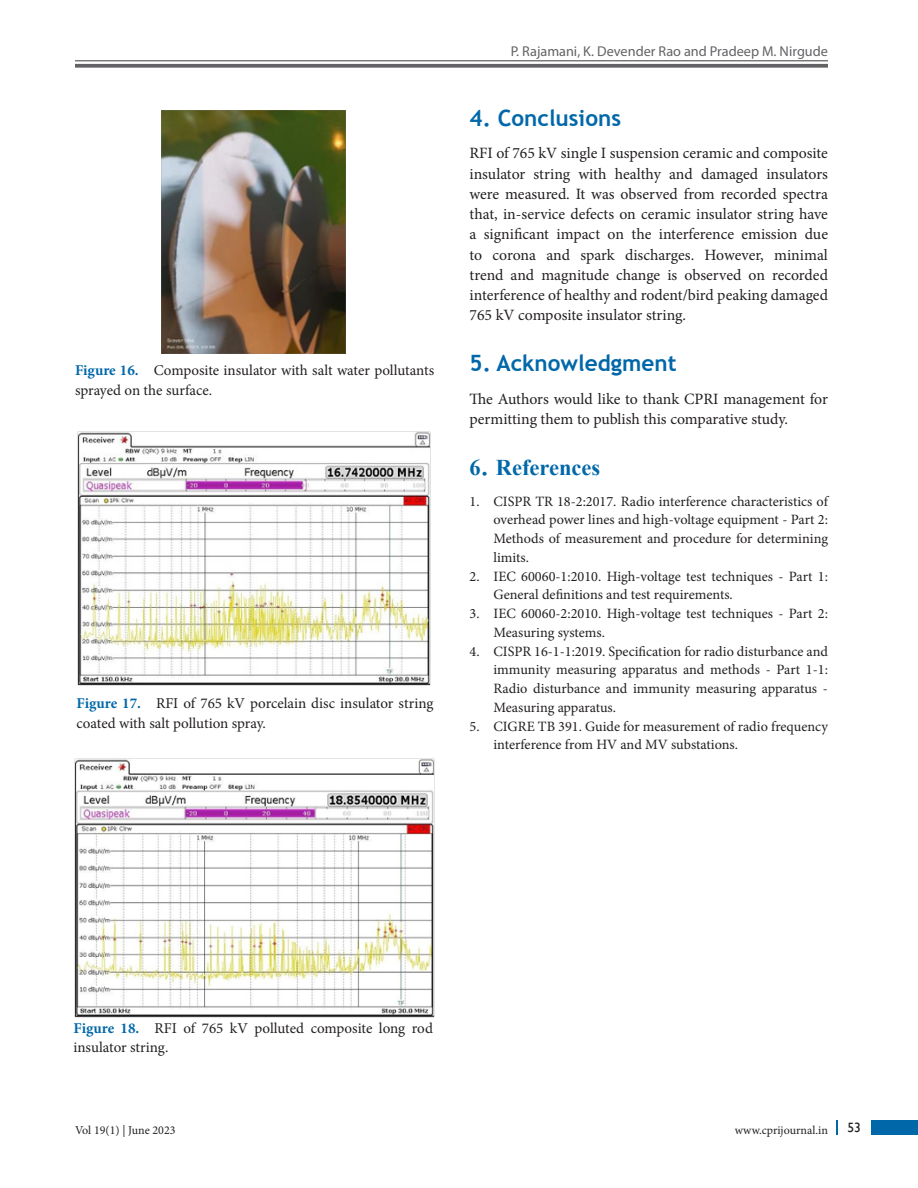
<style>
.page{position:relative;width:918px;height:1188px;background:#fff}
.page>*{position:absolute;margin:0;border:0;box-sizing:border-box;transform-origin:0 0}
.t1{font:700 22.5px "Trebuchet MS";color:#0068a9}
.t2{font:700 22.5px "Times New Roman";color:#0068a9}
.Text{font:15.75px/20.2px "Minion Pro";letter-spacing:-.005em;color:#231f20;text-align:justify}
.Fig_cap{font:15px/19.5px "Minion Pro";color:#231f20}
.t3{font:14.25px/18.8px "Minion Pro";color:#231f20}
.t4{font:14.25px "Myriad Pro";color:#636366}
.t5{font:13.5px "Gill Sans";color:#231f20}
.t6{font:12px "Minion Pro";color:#231f20}
.s1{font-weight:700;color:#0068a9}
.s2{font-family:"Trebuchet MS"}
</style>
<div class="page">
<hr style="left:75px;top:60px;width:753px;height:1px;background:#636366">
<svg style="left:75px;top:64px;width:753px;height:4px;background:#707073"></svg>
<div style="left:872px;top:1120px;width:46px;height:15px;background:#0068a9"></div>
<svg style="left:836px;top:1120px;width:1px;height:15px"></svg>
<img style="left:161px;top:110px;width:185px;height:244px">
<img style="left:77px;top:431px;width:354px;height:255px">
<img style="left:75px;top:758px;width:360px;height:259px">
<p class="Fig_cap" style="left:75px;top:361px;width:361px"><span class="s1">Figure 16.</span> Composite insulator with salt water pollutants sprayed on the surface.</p>
<p class="Fig_cap" style="left:76px;top:694px;width:358px"><span class="s1">Figure 17.</span> RFI of 765 kV porcelain disc insulator string coated with salt pollution spray.</p>
<p class="t4" style="left:511px;top:42px;width:319px">P. Rajamani, K. Devender Rao and Pradeep M. Nirgude</p>
<h1 class="t1" style="left:470px;top:104px;width:153px">4. Conclusions</h1>
<p class="Text" style="left:470px;top:143px;width:360px">RFI of 765 kV single I suspension ceramic and composite insulator string with healthy and damaged insulators were measured. It was observed from recorded spectra that, in-service defects on ceramic insulator string have a significant impact on the interference emission due to corona and spark discharges. However, minimal trend and magnitude change is observed on recorded interference of healthy and rodent/bird peaking damaged 765 kV composite insulator string.</p>
<h1 class="t1" style="left:470px;top:349px;width:209px">5. Acknowledgment</h1>
<p class="Text" style="left:470px;top:388px;width:360px">The Authors would like to thank CPRI management for permitting them to publish this comparative study.</p>
<h1 class="t2" style="left:470px;top:451px;width:132px">6<span class="s2">.</span> References</h1>
<p class="t3" style="left:494px;top:492px;width:336px;text-align:justify;text-indent:-24px">1. CISPR TR 18-2:2017. Radio interference characteristics of overhead power lines and high-voltage equipment - Part 2:<br>Methods of measurement and procedure for determining limits.</p>
<p class="t3" style="left:494px;top:567px;width:336px;text-indent:-24px">2. IEC 60060-1:2010. High-voltage test techniques - Part 1:<br>General definitions and test requirements.</p>
<p class="t3" style="left:494px;top:604px;width:336px;text-indent:-24px">3. IEC 60060-2:2010. High-voltage test techniques - Part 2:<br>Measuring systems.</p>
<p class="t3" style="left:494px;top:642px;width:336px;text-align:justify;text-indent:-24px">4. CISPR 16-1-1:2019. Specification for radio disturbance and immunity measuring apparatus and methods - Part 1-1:<br>Radio disturbance and immunity measuring apparatus - Measuring apparatus.</p>
<p class="t3" style="left:494px;top:717px;width:336px;text-indent:-24px">5. CIGRE TB 391. Guide for measurement of radio frequency interference from HV and MV substations.</p>
<p class="Fig_cap" style="left:74px;top:1018px;width:361px"><span class="s1">Figure 18.</span> RFI of 765 kV polluted composite long rod insulator string.</p>
<p class="t6" style="left:75px;top:1123px;width:102px">Vol 19(1) | June 2023</p>
<p class="t6" style="left:735px;top:1123px;width:95px">www.cprijournal.in</p>
<p class="t5" style="left:848px;top:1119px;width:15px">53</p>
</div>
